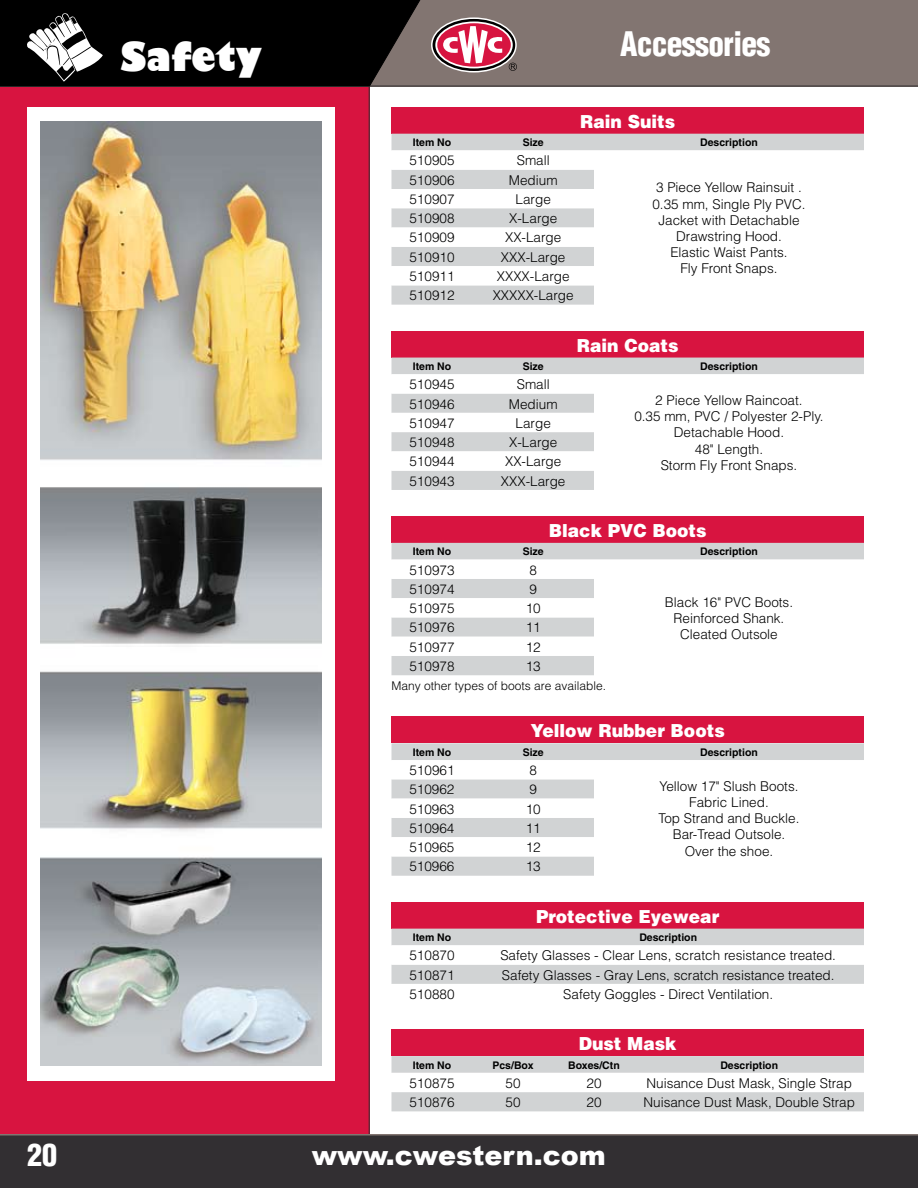
<style>
.page{position:relative;width:918px;height:1188px;background:#fff}
.page>*{position:absolute;margin:0;border:0;box-sizing:border-box;transform-origin:0 0}
.t1{font:800 39px "Gill Sans";color:#fff;scale:.91 1}
.t2{font:900 condensed 33px "Helvetica";letter-spacing:-.02em;color:#fff;scale:.95 1}
.t3{font:900 condensed 30px "Helvetica";color:#fff}
.t4{font:900 27px "Arial";color:#fff}
.t5{font:900 18px "Helvetica";color:#fff;scale:.95 1}
.t6{font:300 13.5px/16.2px "Helvetica";color:#000;text-align:center}
.t7{font:300 12px "Helvetica";color:#000}
.t8{font:700 10.5px "Helvetica";color:#000}
</style>
<div class="page">
<div style="left:0;top:87px;width:370px;height:1047px;background:#d81440"></div>
<div style="left:502px;top:0;width:416px;height:86px;background:#827571"></div>
<div style="left:0;top:1134px;width:918px;height:54px;background:#322f32"></div>
<svg style="left:432px;top:18px;width:84px;height:54px"></svg>
<svg style="left:437px;top:23px;width:74px;height:44px"></svg>
<svg style="left:509px;top:63px;width:8px;height:8px"></svg>
<div style="left:392px;top:107px;width:472px;height:27px;background:#d81440"></div>
<div style="left:392px;top:134px;width:472px;height:16px;background:#d1d3d4"></div>
<svg style="left:392px;top:170px;width:202px;height:135px;fill:#d1d3d4"></svg>
<div style="left:392px;top:331px;width:472px;height:27px;background:#d81440"></div>
<div style="left:392px;top:358px;width:472px;height:16px;background:#d1d3d4"></div>
<svg style="left:392px;top:394px;width:202px;height:96px;fill:#d1d3d4"></svg>
<div style="left:392px;top:516px;width:472px;height:27px;background:#d81440"></div>
<div style="left:392px;top:543px;width:472px;height:17px;background:#d1d3d4"></div>
<svg style="left:392px;top:579px;width:202px;height:96px;fill:#d1d3d4"></svg>
<div style="left:392px;top:717px;width:472px;height:26px;background:#d81440"></div>
<div style="left:392px;top:743px;width:472px;height:17px;background:#d1d3d4"></div>
<svg style="left:392px;top:779px;width:202px;height:97px;fill:#d1d3d4"></svg>
<div style="left:392px;top:902px;width:472px;height:27px;background:#d81440"></div>
<svg style="left:392px;top:929px;width:472px;height:55px"></svg>
<div style="left:392px;top:1029px;width:472px;height:27px;background:#d81440"></div>
<svg style="left:392px;top:1056px;width:472px;height:55px"></svg>
<svg style="left:0;top:0;width:502px;height:87px;background:#2d2526"></svg>
<div style="left:27px;top:107px;width:308px;height:973px;background:#fff"></div>
<img style="left:41px;top:121px;width:280px;height:945px">
<h1 class="t1" style="left:120px;top:33px;width:157px">Safety</h1>
<h2 class="t2" style="left:620px;top:23px;width:160px">Accessories</h2>
<h3 class="t5" style="left:580px;top:109px;width:101px">Rain Suits</h3>
<p class="t8" style="left:413px;top:136px;width:40px">Item No</p>
<p class="t8" style="left:523px;top:136px;width:23px">Size</p>
<p class="t8" style="left:700px;top:136px;width:59px">Description</p>
<p class="t6" style="left:409px;top:152px;width:47px">510905</p>
<p class="t6" style="left:517px;top:152px;width:34px">Small</p>
<p class="t6" style="left:652px;top:179px;width:155px">3 Piece Yellow Rainsuit .<br>0.35 mm, Single Ply PVC.<br>Jacket with Detachable<br>Drawstring Hood.<br>Elastic Waist Pants.<br>Fly Front Snaps.</p>
<p class="t6" style="left:409px;top:171px;width:47px">510906</p>
<p class="t6" style="left:509px;top:171px;width:50px">Medium</p>
<p class="t6" style="left:409px;top:191px;width:47px">510907</p>
<p class="t6" style="left:516px;top:191px;width:37px">Large</p>
<p class="t6" style="left:409px;top:210px;width:47px">510908</p>
<p class="t6" style="left:509px;top:210px;width:50px">X-Large</p>
<p class="t6" style="left:409px;top:229px;width:47px">510909</p>
<p class="t6" style="left:505px;top:229px;width:58px">XX-Large</p>
<p class="t6" style="left:409px;top:248px;width:47px">510910</p>
<p class="t6" style="left:501px;top:248px;width:66px">XXX-Large</p>
<p class="t6" style="left:409px;top:268px;width:47px">510911</p>
<p class="t6" style="left:497px;top:268px;width:74px">XXXX-Large</p>
<p class="t6" style="left:409px;top:287px;width:47px">510912</p>
<p class="t6" style="left:493px;top:287px;width:82px">XXXXX-Large</p>
<h3 class="t5" style="left:577px;top:333px;width:109px">Rain Coats</h3>
<p class="t8" style="left:413px;top:360px;width:40px">Item No</p>
<p class="t8" style="left:523px;top:360px;width:23px">Size</p>
<p class="t8" style="left:700px;top:360px;width:59px">Description</p>
<p class="t6" style="left:409px;top:376px;width:47px">510945</p>
<p class="t6" style="left:517px;top:376px;width:34px">Small</p>
<p class="t6" style="left:634px;top:392px;width:191px">2 Piece Yellow Raincoat.<br>0.35 mm, PVC / Polyester 2-Ply.<br>Detachable Hood.<br>48" Length.<br>Storm Fly Front Snaps.</p>
<p class="t6" style="left:409px;top:395px;width:47px">510946</p>
<p class="t6" style="left:509px;top:395px;width:50px">Medium</p>
<p class="t6" style="left:409px;top:415px;width:47px">510947</p>
<p class="t6" style="left:516px;top:415px;width:37px">Large</p>
<p class="t6" style="left:409px;top:434px;width:47px">510948</p>
<p class="t6" style="left:509px;top:434px;width:50px">X-Large</p>
<p class="t6" style="left:409px;top:453px;width:47px">510944</p>
<p class="t6" style="left:505px;top:453px;width:58px">XX-Large</p>
<p class="t6" style="left:409px;top:472px;width:47px">510943</p>
<p class="t6" style="left:501px;top:472px;width:66px">XXX-Large</p>
<h3 class="t5" style="left:549px;top:519px;width:168px">Black PVC Boots</h3>
<p class="t8" style="left:413px;top:545px;width:40px">Item No</p>
<p class="t8" style="left:523px;top:545px;width:23px">Size</p>
<p class="t8" style="left:700px;top:545px;width:59px">Description</p>
<p class="t6" style="left:409px;top:561px;width:47px">510973</p>
<p class="t6" style="left:529px;top:561px;width:9px">8</p>
<p class="t6" style="left:665px;top:593px;width:130px">Black 16" PVC Boots.<br>Reinforced Shank.<br>Cleated Outsole</p>
<p class="t6" style="left:409px;top:581px;width:47px">510974</p>
<p class="t6" style="left:529px;top:581px;width:9px">9</p>
<p class="t6" style="left:409px;top:600px;width:47px">510975</p>
<p class="t6" style="left:526px;top:600px;width:17px">10</p>
<p class="t6" style="left:409px;top:619px;width:47px">510976</p>
<p class="t6" style="left:526px;top:619px;width:17px">11</p>
<p class="t6" style="left:409px;top:638px;width:47px">510977</p>
<p class="t6" style="left:526px;top:638px;width:17px">12</p>
<p class="t6" style="left:409px;top:658px;width:47px">510978</p>
<p class="t6" style="left:526px;top:658px;width:17px">13</p>
<p class="t7" style="left:392px;top:679px;width:216px">Many other types of boots are available.</p>
<h3 class="t5" style="left:531px;top:719px;width:206px">Yellow Rubber Boots</h3>
<p class="t8" style="left:413px;top:746px;width:40px">Item No</p>
<p class="t8" style="left:523px;top:746px;width:23px">Size</p>
<p class="t8" style="left:700px;top:746px;width:59px">Description</p>
<p class="t6" style="left:409px;top:762px;width:47px">510961</p>
<p class="t6" style="left:529px;top:762px;width:9px">8</p>
<p class="t6" style="left:658px;top:778px;width:143px">Yellow 17" Slush Boots.<br>Fabric Lined.<br>Top Strand and Buckle.<br>Bar-Tread Outsole.<br>Over the shoe.</p>
<p class="t6" style="left:409px;top:781px;width:47px">510962</p>
<p class="t6" style="left:529px;top:781px;width:9px">9</p>
<p class="t6" style="left:409px;top:800px;width:47px">510963</p>
<p class="t6" style="left:526px;top:800px;width:17px">10</p>
<p class="t6" style="left:409px;top:820px;width:47px">510964</p>
<p class="t6" style="left:526px;top:820px;width:17px">11</p>
<p class="t6" style="left:409px;top:839px;width:47px">510965</p>
<p class="t6" style="left:526px;top:839px;width:17px">12</p>
<p class="t6" style="left:409px;top:858px;width:47px">510966</p>
<p class="t6" style="left:526px;top:858px;width:17px">13</p>
<h3 class="t5" style="left:536px;top:904px;width:194px">Protective Eyewear</h3>
<p class="t8" style="left:413px;top:931px;width:40px">Item No</p>
<p class="t8" style="left:639px;top:931px;width:59px">Description</p>
<p class="t6" style="left:409px;top:947px;width:47px">510870</p>
<p class="t6" style="left:500px;top:947px;width:337px">Safety Glasses - Clear Lens, scratch resistance treated.</p>
<p class="t6" style="left:409px;top:966px;width:47px">510871</p>
<p class="t6" style="left:502px;top:966px;width:334px">Safety Glasses - Gray Lens, scratch resistance treated.</p>
<p class="t6" style="left:409px;top:986px;width:47px">510880</p>
<p class="t6" style="left:563px;top:986px;width:211px">Safety Goggles - Direct Ventilation.</p>
<h3 class="t5" style="left:579px;top:1032px;width:104px">Dust Mask</h3>
<p class="t8" style="left:413px;top:1058px;width:40px">Item No</p>
<p class="t8" style="left:492px;top:1058px;width:43px">Pcs/Box</p>
<p class="t8" style="left:568px;top:1058px;width:53px">Boxes/Ctn</p>
<p class="t8" style="left:720px;top:1058px;width:59px">Description</p>
<p class="t6" style="left:409px;top:1075px;width:47px">510875</p>
<p class="t6" style="left:505px;top:1075px;width:17px">50</p>
<p class="t6" style="left:586px;top:1075px;width:17px">20</p>
<p class="t6" style="left:646px;top:1075px;width:207px">Nuisance Dust Mask, Single Strap</p>
<p class="t6" style="left:409px;top:1094px;width:47px">510876</p>
<p class="t6" style="left:505px;top:1094px;width:17px">50</p>
<p class="t6" style="left:586px;top:1094px;width:17px">20</p>
<p class="t6" style="left:643px;top:1094px;width:213px">Nuisance Dust Mask, Double Strap</p>
<h3 class="t3" style="left:27px;top:1136px;width:31px">20</h3>
<h3 class="t4" style="left:312px;top:1140px;width:296px">www.cwestern.com</h3>
</div>
